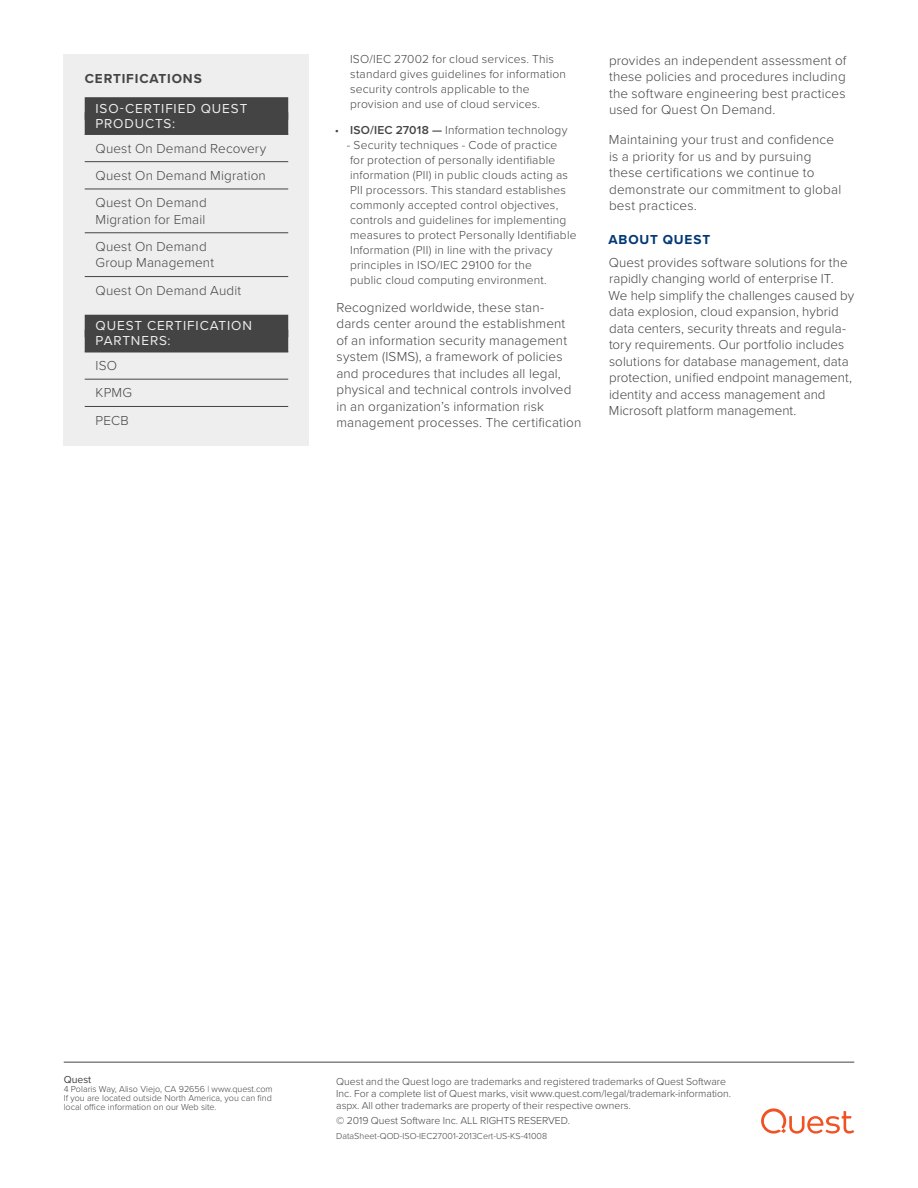
<style>
.page{position:relative;width:918px;height:1188px;background:#fff}
.page>*{position:absolute;margin:0;border:0;box-sizing:border-box;transform-origin:0 0}
.t1{font:300 13.5px/16.5px "Proxima Nova";letter-spacing:.01em;color:#444}
.t2{font:13.5px/15px "Proxima Nova";letter-spacing:.065em;color:#eee}
.t3{font:700 13.5px "Proxima Nova";letter-spacing:.065em;color:#444}
.t4{font:700 13.5px "Proxima Nova";letter-spacing:.06em;color:#003876}
.t5{font:300 12px/15px "Proxima Nova";letter-spacing:.015em;color:#444}
.t6{font:300 10.5px/12px "Proxima Nova";color:#444}
.t7{font:10.5px "Proxima Nova";color:#444}
.t8{font:300 9px/9px "Proxima Nova";color:#444;text-align:justify}
.s1{font-weight:600}
</style>
<div class="page">
<hr style="left:64px;top:1062px;width:790px;height:1px;background:#444">
<svg style="left:761px;top:1108px;width:93px;height:26px"></svg>
<div style="left:64px;top:54px;width:245px;height:392px;background:#eee"></div>
<div style="left:85px;top:97px;width:203px;height:23px;background:#444"></div>
<div style="left:85px;top:112px;width:203px;height:23px;background:#444"></div>
<hr style="left:85px;top:161px;width:203px;height:1px;background:#444">
<hr style="left:85px;top:189px;width:203px;height:1px;background:#444">
<hr style="left:85px;top:232px;width:203px;height:1px;background:#444">
<hr style="left:85px;top:276px;width:203px;height:1px;background:#444">
<div style="left:85px;top:315px;width:203px;height:22px;background:#444"></div>
<div style="left:85px;top:330px;width:203px;height:22px;background:#444"></div>
<hr style="left:85px;top:379px;width:203px;height:1px;background:#444">
<hr style="left:85px;top:406px;width:203px;height:1px;background:#444">
<p class="t3" style="left:85px;top:68px;width:119px">CERTIFICATIONS</p>
<p class="t2" style="left:96px;top:100px;width:153px">ISO-CERTIFIED QUEST<br>PRODUCTS:</p>
<p class="t1" style="left:96px;top:134px;width:172px;line-height:27.3px;text-align:justify">Quest On Demand Recovery Quest On Demand Migration Quest On Demand</p>
<p class="t1" style="left:96px;top:205px;width:113px;line-height:27.3px">Migration for Email<br>Quest On Demand</p>
<p class="t1" style="left:96px;top:249px;width:147px;line-height:27.3px">Group Management<br>Quest On Demand Audit</p>
<p class="t2" style="left:96px;top:318px;width:158px">QUEST CERTIFICATION<br>PARTNERS:</p>
<p class="t1" style="left:96px;top:351px;width:38px;line-height:27.3px">ISO<br>KPMG<br>PECB</p>
<p class="t5" style="left:350px;top:51px;width:218px">ISO/IEC 27002 for cloud services. This standard gives guidelines for information security controls applicable to the provision and use of cloud services.</p>
<p class="t5" style="left:335px;top:122px;width:234px">• <span class="s1">ISO/IEC 27018 —</span> Information technology</p>
<p class="t5" style="left:347px;top:137px;width:231px">- Security techniques - Code of practice<br>for protection of personally identifiable information (PII) in public clouds acting as PII processors. This standard establishes commonly accepted control objectives, controls and guidelines for implementing measures to protect Personally Identifiable Information (PII) in line with the privacy principles in ISO/IEC 29100 for the<br>public cloud computing environment.</p>
<p class="t1" style="left:336px;top:298px;width:246px">Recognized worldwide, these stan-<br>dards center around the establishment<br>of an information security management system (ISMS), a framework of policies and procedures that includes all legal, physical and technical controls involved in an organization’s information risk management processes. The certification</p>
<p class="t1" style="left:609px;top:51px;width:239px;text-align:justify">provides an independent assessment of these policies and procedures including the software engineering best practices used for Quest On Demand.</p>
<p class="t1" style="left:609px;top:131px;width:234px">Maintaining your trust and confidence is a priority for us and by pursuing these certifications we continue to demonstrate our commitment to global best practices.</p>
<p class="t4" style="left:609px;top:229px;width:103px">ABOUT QUEST</p>
<p class="t1" style="left:609px;top:254px;width:247px">Quest provides software solutions for the rapidly changing world of enterprise IT.<br>We help simplify the challenges caused by data explosion, cloud expansion, hybrid data centers, security threats and regula&shy;tory requirements. Our portfolio includes solutions for database management, data protection, unified endpoint management, identity and access management and Microsoft platform management.</p>
<p class="t7" style="left:64px;top:1072px;width:29px">Quest</p>
<p class="t8" style="left:64px;top:1085px;width:210px">4 Polaris Way, Aliso Viejo, CA 92656 | www.quest.com If you are located outside North America, you can find local office information on our Web site.</p>
<p class="t6" style="left:336px;top:1076px;width:396px">Quest and the Quest logo are trademarks and registered trademarks of Quest Software<br>Inc. For a complete list of Quest marks, visit www.quest.com/legal/trademark-information. aspx. All other trademarks are property of their respective owners.</p>
<p class="t6" style="left:336px;top:1115px;width:235px">© 2019 Quest Software Inc. ALL RIGHTS RESERVED.</p>
<p class="t8" style="left:336px;top:1132px;width:212px">DataSheet-QOD-ISO-IEC27001-2013Cert-US-KS-41008</p>
</div>
